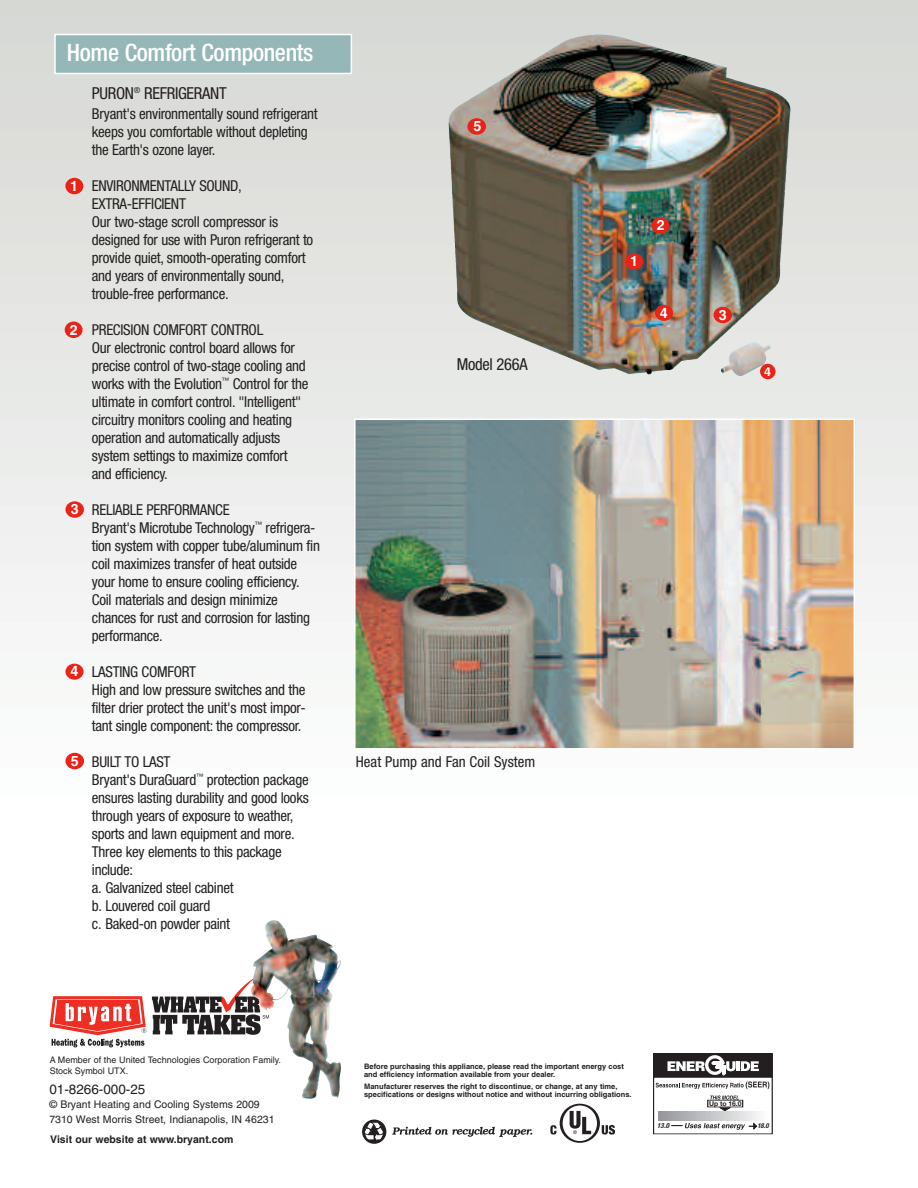
<style>
.page{position:relative;width:918px;height:1188px;background:#fff}
.page>*{position:absolute;margin:0;border:0;box-sizing:border-box;transform-origin:0 0}
.t1{font:500 condensed 24px "Helvetica Neue";letter-spacing:-.015em;color:#fff}
.t2{font:condensed 16.5px "Helvetica Neue";letter-spacing:-.02em;color:#231f20}
.t3{font:condensed 15px/18px "Helvetica Neue";letter-spacing:-.02em;color:#231f20}
.t4{font:condensed 15px "Helvetica Neue";color:#231f20}
.t5{font:700 14.25px "Helvetica";color:#fff}
.t6{font:13.5px "Helvetica";color:#231f20}
.t7{font:700 12.45px "Helvetica";color:#fff}
.t8{font:10.5px/14.2px "Helvetica";color:#231f20}
.t9{font:700 10.5px "Helvetica";color:#231f20}
.t10{font:9px/10.8px "Helvetica";color:#231f20}
.t11{font:700 7.5px/8.2px "Helvetica";color:#231f20}
.t12{font:italic 700 condensed 7.05px "Helvetica Neue";color:#231f20}
.t13{font:700 6.75px "Helvetica Neue";color:#231f20}
.t14{font:italic 700 condensed 6.75px "Helvetica Neue";color:#231f20}
</style>
<div class="page">
<div style="left:0;top:0;width:918px;height:15px;background:#d6d8d4"></div>
<div style="left:0;top:13px;width:918px;height:31px;background:#d7d9d6"></div>
<svg style="left:0;top:42px;width:918px;height:29px;fill:#d9dbd7"></svg>
<svg style="left:0;top:71px;width:918px;height:29px;fill:#dadcd9"></svg>
<svg style="left:0;top:100px;width:918px;height:29px;fill:#dbdcd9"></svg>
<img style="left:0;top:129px;width:918px;height:29px">
<svg style="left:0;top:158px;width:918px;height:29px;fill:#dedfdc"></svg>
<svg style="left:0;top:187px;width:918px;height:29px;fill:#e0e0dd"></svg>
<img style="left:0;top:216px;width:918px;height:28px">
<svg style="left:0;top:244px;width:918px;height:29px;fill:#e3e3e0"></svg>
<svg style="left:0;top:273px;width:918px;height:29px;fill:#e4e4e2"></svg>
<img style="left:0;top:302px;width:918px;height:29px">
<svg style="left:0;top:331px;width:918px;height:29px;fill:#e7e7e5"></svg>
<div style="left:0;top:360px;width:918px;height:32px;background:#e7e9e6"></div>
<div style="left:0;top:389px;width:918px;height:32px;background:#e8eae8"></div>
<div style="left:0;top:418px;width:918px;height:32px;background:#eaebea"></div>
<div style="left:0;top:447px;width:918px;height:32px;background:#ebedeb"></div>
<div style="left:0;top:476px;width:918px;height:32px;background:#edeeed"></div>
<div style="left:0;top:505px;width:918px;height:32px;background:#eff0ef"></div>
<div style="left:0;top:534px;width:918px;height:32px;background:#f0f1f0"></div>
<div style="left:0;top:563px;width:918px;height:31px;background:#f2f3f2"></div>
<div style="left:0;top:592px;width:918px;height:31px;background:#f3f4f3"></div>
<div style="left:0;top:621px;width:918px;height:31px;background:#f5f6f5"></div>
<div style="left:0;top:650px;width:918px;height:31px;background:#f6f7f7"></div>
<div style="left:0;top:679px;width:918px;height:31px;background:#f8f8f7"></div>
<div style="left:0;top:708px;width:918px;height:31px;background:#f9fafa"></div>
<div style="left:0;top:737px;width:918px;height:31px;background:#fbfbfb"></div>
<img style="left:726px;top:74px;width:65px;height:57px">
<svg style="left:392px;top:1127px;width:140px;height:10px"></svg>
<svg style="left:362px;top:1120px;width:24px;height:24px"></svg>
<svg style="left:50px;top:996px;width:96px;height:51px"></svg>
<svg style="left:152px;top:977px;width:117px;height:58px"></svg>
<svg style="left:570px;top:1111px;width:21px;height:23px"></svg>
<div style="left:560px;top:1103px;width:40px;height:40px;border:2px solid #231f20;border-radius:50%"></div>
<svg style="left:550px;top:1125px;width:7px;height:10px"></svg>
<svg style="left:602px;top:1125px;width:13px;height:10px"></svg>
<div style="left:65px;top:178px;width:18px;height:16px;background:#e92317;border-radius:50%"></div>
<div style="left:65px;top:322px;width:18px;height:16px;background:#e92317;border-radius:50%"></div>
<div style="left:625px;top:254px;width:18px;height:16px;background:#e92317;border-radius:50%"></div>
<div style="left:652px;top:217px;width:17px;height:17px;background:#e92317;border-radius:50%"></div>
<div style="left:65px;top:501px;width:19px;height:17px;background:#e92317;border-radius:50%"></div>
<div style="left:714px;top:307px;width:18px;height:16px;background:#e92317;border-radius:50%"></div>
<div style="left:65px;top:753px;width:19px;height:16px;background:#e92317;border-radius:50%"></div>
<div style="left:65px;top:664px;width:19px;height:16px;background:#e92317;border-radius:50%"></div>
<div style="left:55px;top:34px;width:296px;height:40px;background:#96b7b8"></div>
<div style="left:54px;top:34px;width:298px;height:40px;border:2px solid #fff"></div>
<div style="left:655px;top:305px;width:18px;height:16px;background:#e92317;border-radius:50%"></div>
<div style="left:467px;top:118px;width:19px;height:17px;background:#e92317;border-radius:50%"></div>
<div style="left:654px;top:1054px;width:118px;height:23px;background:#231f20"></div>
<div style="left:653px;top:1053px;width:119px;height:25px;border:1px solid #231f20"></div>
<svg style="left:656px;top:1081px;width:113px;height:8px"></svg>
<div style="left:653px;top:1053px;width:119px;height:81px;border:1px solid #231f20"></div>
<svg style="left:658px;top:1095px;width:101px;height:35px"></svg>
<svg style="left:668px;top:1055px;width:91px;height:20px"></svg>
<img style="left:357px;top:421px;width:495px;height:326px">
<div style="left:354px;top:418px;width:501px;height:332px;border:2px solid #fff"></div>
<img style="left:721px;top:348px;width:43px;height:29px">
<div style="left:760px;top:364px;width:16px;height:15px;background:#e92317;border-radius:50%"></div>
<img style="left:330px;top:946px;width:11px;height:32px">
<h1 class="t1" style="left:67px;top:44px;width:248px">Home Comfort Components</h1>
<p class="t5" style="left:70px;top:180px;width:9px">1</p>
<p class="t5" style="left:70px;top:324px;width:9px">2</p>
<p class="t5" style="left:71px;top:504px;width:9px">3</p>
<p class="t5" style="left:70px;top:666px;width:9px">4</p>
<p class="t5" style="left:71px;top:756px;width:9px">5</p>
<p class="t2" style="left:92px;top:88px;width:136px">PURON<sup>®</sup> REFRIGERANT</p>
<p class="t3" style="left:92px;top:106px;width:227px">Bryant's environmentally sound refrigerant keeps you comfortable without depleting the Earth's ozone layer.</p>
<p class="t3" style="left:92px;top:178px;width:223px">ENVIRONMENTALLY SOUND,<br>EXTRA-EFFICIENT<br>Our two-stage scroll compressor is designed for use with Puron refrigerant to provide quiet, smooth-operating comfort and years of environmentally sound, trouble-free performance.</p>
<p class="t3" style="left:92px;top:322px;width:218px">PRECISION COMFORT CONTROL<br>Our electronic control board allows for precise control of two-stage cooling and works with the Evolution<sup>™</sup> Control for the ultimate in comfort control. "Intelligent" circuitry monitors cooling and heating operation and automatically adjusts system settings to maximize comfort and efficiency.</p>
<p class="t3" style="left:92px;top:502px;width:230px">RELIABLE PERFORMANCE<br>Bryant's Microtube Technology<sup>™</sup> refrigera&shy;tion system with copper tube/aluminum fin coil maximizes transfer of heat outside your home to ensure cooling efficiency.<br>Coil materials and design minimize chances for rust and corrosion for lasting performance.</p>
<p class="t3" style="left:92px;top:664px;width:215px">LASTING COMFORT<br>High and low pressure switches and the filter drier protect the unit's most impor&shy;tant single component: the compressor.</p>
<p class="t3" style="left:92px;top:754px;width:218px">BUILT TO LAST<br>Bryant's DuraGuard<sup>™</sup> protection package ensures lasting durability and good looks through years of exposure to weather, sports and lawn equipment and more.<br>Three key elements to this package include:<br>a. Galvanized steel cabinet<br>b. Louvered coil guard<br>c. Baked-on powder paint</p>
<p class="t5" style="left:474px;top:121px;width:9px">5</p>
<p class="t2" style="left:457px;top:358px;width:72px">Model 266A</p>
<p class="t4" style="left:356px;top:756px;width:181px">Heat Pump and Fan Coil System</p>
<p class="t5" style="left:630px;top:256px;width:9px">1</p>
<p class="t5" style="left:657px;top:220px;width:9px">2</p>
<p class="t5" style="left:660px;top:307px;width:9px">4</p>
<p class="t5" style="left:719px;top:309px;width:9px">3</p>
<p class="t7" style="left:764px;top:367px;width:8px">4</p>
<p class="t10" style="left:50px;top:1055px;width:233px">A Member of the United Technologies Corporation Family.<br>Stock Symbol UTX.</p>
<p class="t6" style="left:49px;top:1084px;width:98px">01-8266-000-25</p>
<p class="t8" style="left:49px;top:1099px;width:227px">© Bryant Heating and Cooling Systems 2009<br>7310 West Morris Street, Indianapolis, IN 46231</p>
<p class="t9" style="left:50px;top:1135px;width:185px">Visit our website at www.bryant.com</p>
<p class="t11" style="left:364px;top:1063px;width:261px">Before purchasing this appliance, please read the important energy cost and efficiency information available from your dealer.</p>
<p class="t11" style="left:364px;top:1082px;width:255px">Manufacturer reserves the right to discontinue, or change, at any time,</p>
<p class="t11" style="left:364px;top:1091px;width:269px">specifications or designs without notice and without incurring obligations.</p>
<p class="t13" style="left:709px;top:1101px;width:34px">Up to 16.0</p>
<p class="t12" style="left:657px;top:1123px;width:14px">13.0</p>
<p class="t14" style="left:757px;top:1123px;width:14px">18.0</p>
</div>
